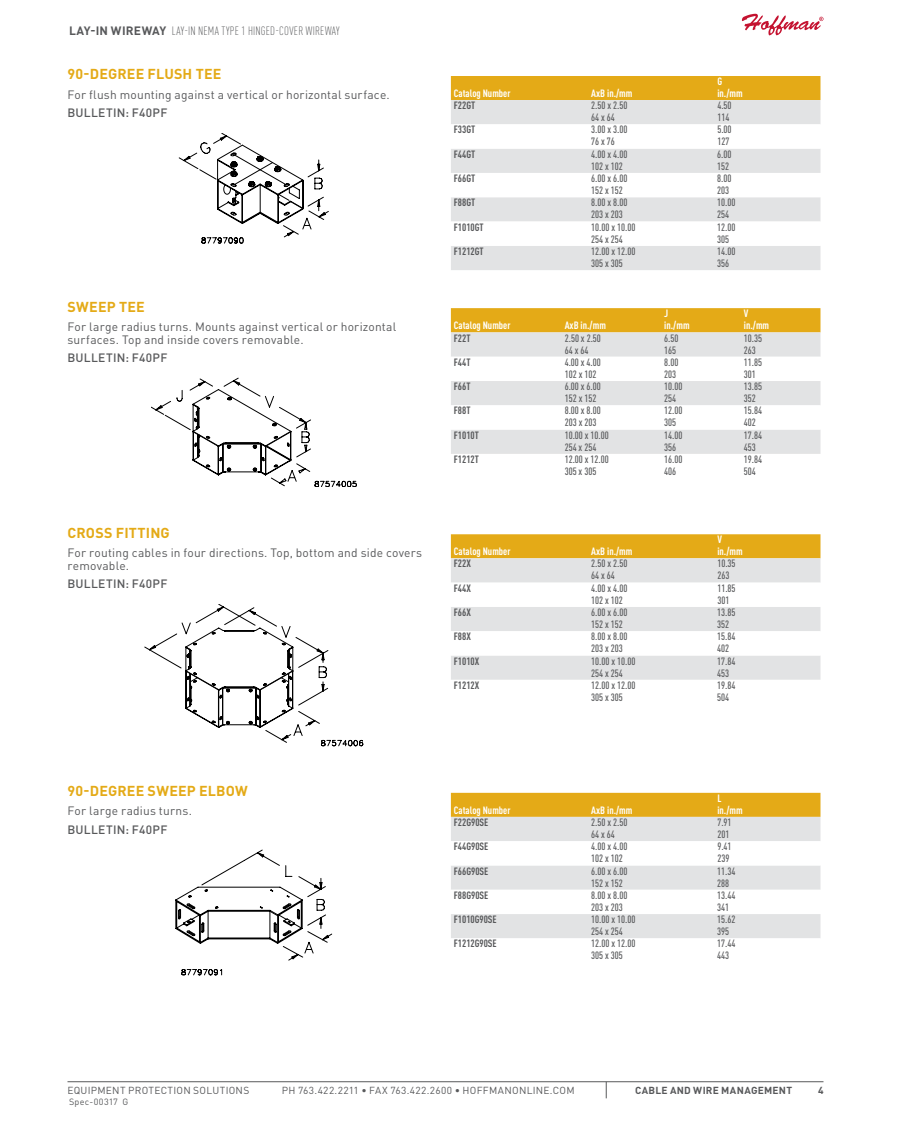
<style>
.page{position:relative;width:918px;height:1134px;background:#fff}
.page>*{position:absolute;margin:0;border:0;box-sizing:border-box;transform-origin:0 0}
.t1{font:700 14.25px "DIN Pro";letter-spacing:.01em;color:#e4aa17}
.t2{font:12px/12.8px "DIN Pro";letter-spacing:.015em;color:#58595b}
.t3{font:500 12px "DIN Pro";letter-spacing:.025em;color:#58595b}
.t4{font:300 condensed 12px "DIN Pro";letter-spacing:.015em;color:#58595b}
.t5{font:500 condensed 10.5px/12px "DIN Pro";color:#58595b}
.t6{font:700 condensed 10.5px "DIN Pro";color:#58595b}
.t7{font:700 condensed 10.5px/12px "DIN Pro";color:#fff}
.t8{font:10.2px "DIN Pro";letter-spacing:.03em;color:#58595b}
.t9{font:700 10.2px "DIN Pro";letter-spacing:.035em;color:#58595b}
.t10{font:9px "DIN Pro";letter-spacing:.03em;color:#58595b}
.s1{font-weight:700;font-stretch:normal}
</style>
<div class="page">
<svg style="left:742px;top:14px;width:82px;height:21px"></svg>
<hr style="left:68px;top:1081px;width:756px;height:1px;background:#58595b">
<svg style="left:606px;top:1082px;width:1px;height:16px"></svg>
<svg style="left:179px;top:133px;width:150px;height:111px"></svg>
<div style="left:451px;top:76px;width:369px;height:24px;background:#e4aa17"></div>
<div style="left:451px;top:100px;width:369px;height:170px;background:#e2e3e4"></div>
<svg style="left:451px;top:124px;width:369px;height:122px"></svg>
<svg style="left:151px;top:378px;width:206px;height:109px"></svg>
<div style="left:451px;top:308px;width:369px;height:24px;background:#e4aa17"></div>
<svg style="left:451px;top:332px;width:369px;height:25px;background:#e2e3e3"></svg>
<svg style="left:451px;top:381px;width:369px;height:73px;fill:#e2e3e4"></svg>
<svg style="left:145px;top:604px;width:218px;height:142px"></svg>
<div style="left:451px;top:534px;width:369px;height:24px;background:#e4aa17"></div>
<svg style="left:451px;top:558px;width:369px;height:25px;background:#e2e3e3"></svg>
<svg style="left:451px;top:607px;width:369px;height:73px;fill:#e2e3e4"></svg>
<svg style="left:176px;top:849px;width:156px;height:126px"></svg>
<div style="left:451px;top:793px;width:369px;height:24px;background:#e4aa17"></div>
<div style="left:451px;top:817px;width:369px;height:24px;background:#e2e3e4"></div>
<svg style="left:451px;top:866px;width:369px;height:72px;fill:#e2e3e4"></svg>
<p class="t4" style="left:69px;top:23px;width:272px"><span class="s1">LAY-IN WI REWAY</span> LAY-IN NEMA TYPE 1 HINGED-COVER WIREWAY</p>
<h1 class="t1" style="left:68px;top:62px;width:99px">90-DEGREE FLUSH</h1>
<h1 class="t1" style="left:196px;top:62px;width:27px">TEE</h1>
<p class="t2" style="left:68px;top:87px;width:324px">For flush mounting against a vertical or horizontal surface.</p>
<p class="t3" style="left:68px;top:103px;width:101px">BULLETIN: F40PF</p>
<h1 class="t1" style="left:68px;top:295px;width:79px">SWEEP TEE</h1>
<p class="t2" style="left:68px;top:319px;width:330px">For large radius turns. Mounts against vertical or horizontal surfaces. Top and inside covers removable.</p>
<p class="t3" style="left:68px;top:348px;width:101px">BULLETIN: F40PF</p>
<h1 class="t1" style="left:68px;top:521px;width:104px">CROSS FITTI NG</h1>
<p class="t2" style="left:68px;top:545px;width:356px">For routing cables in four directions. Top, bottom and side covers removable.</p>
<p class="t3" style="left:68px;top:574px;width:101px">BULLETIN: F40PF</p>
<p class="t7" style="left:454px;top:86px;width:58px">Catalog Number</p>
<p class="t7" style="left:591px;top:86px;width:43px">AxB in./mm</p>
<p class="t7" style="left:717px;top:74px;width:27px">G in./mm</p>
<p class="t6" style="left:454px;top:98px;width:23px">F22GT</p>
<p class="t5" style="left:591px;top:99px;width:38px">2.50 x 2.50<br>64 x 64</p>
<p class="t5" style="left:717px;top:99px;width:16px">4.50<br>114</p>
<p class="t6" style="left:454px;top:122px;width:23px">F33GT</p>
<p class="t5" style="left:591px;top:123px;width:38px">3.00 x 3.00<br>76 x 76</p>
<p class="t5" style="left:717px;top:123px;width:16px">5.00<br>127</p>
<p class="t6" style="left:454px;top:146px;width:23px">F44GT</p>
<p class="t5" style="left:591px;top:147px;width:38px">4.00 x 4.00<br>102 x 102</p>
<p class="t5" style="left:717px;top:147px;width:16px">6.00<br>152</p>
<p class="t6" style="left:454px;top:170px;width:23px">F66GT</p>
<p class="t5" style="left:591px;top:171px;width:38px">6.00 x 6.00<br>152 x 152</p>
<p class="t5" style="left:717px;top:171px;width:16px">8.00<br>203</p>
<p class="t6" style="left:454px;top:195px;width:23px">F88GT</p>
<p class="t5" style="left:591px;top:196px;width:38px">8.00 x 8.00<br>203 x 203</p>
<p class="t5" style="left:717px;top:196px;width:20px">10.00<br>254</p>
<p class="t6" style="left:454px;top:219px;width:31px">F1010GT</p>
<p class="t5" style="left:591px;top:220px;width:46px">10.00 x 10.00<br>254 x 254</p>
<p class="t5" style="left:717px;top:220px;width:20px">12.00<br>305</p>
<p class="t6" style="left:454px;top:243px;width:31px">F1212GT</p>
<p class="t5" style="left:591px;top:244px;width:46px">12.00 x 12.00<br>305 x 305</p>
<p class="t5" style="left:717px;top:244px;width:20px">14.00<br>356</p>
<p class="t7" style="left:454px;top:319px;width:58px">Catalog Number</p>
<p class="t7" style="left:565px;top:319px;width:43px">AxB in./mm</p>
<p class="t7" style="left:664px;top:307px;width:27px">J in./mm</p>
<p class="t7" style="left:744px;top:307px;width:27px">V in./mm</p>
<p class="t6" style="left:454px;top:330px;width:18px">F22T</p>
<p class="t5" style="left:565px;top:331px;width:38px">2.50 x 2.50<br>64 x 64</p>
<p class="t5" style="left:664px;top:331px;width:16px">6.50<br>165</p>
<p class="t5" style="left:744px;top:331px;width:20px">10.35<br>263</p>
<p class="t6" style="left:454px;top:354px;width:18px">F44T</p>
<p class="t5" style="left:565px;top:355px;width:38px">4.00 x 4.00<br>102 x 102</p>
<p class="t5" style="left:664px;top:355px;width:16px">8.00<br>203</p>
<p class="t5" style="left:744px;top:355px;width:20px">11.85<br>301</p>
<p class="t6" style="left:454px;top:378px;width:18px">F66T</p>
<p class="t5" style="left:565px;top:380px;width:38px">6.00 x 6.00<br>152 x 152</p>
<p class="t5" style="left:664px;top:380px;width:20px">10.00<br>254</p>
<p class="t5" style="left:744px;top:380px;width:20px">13.85<br>352</p>
<p class="t6" style="left:454px;top:403px;width:18px">F88T</p>
<p class="t5" style="left:565px;top:404px;width:38px">8.00 x 8.00<br>203 x 203</p>
<p class="t5" style="left:664px;top:404px;width:20px">12.00<br>305</p>
<p class="t5" style="left:744px;top:404px;width:20px">15.84<br>402</p>
<p class="t6" style="left:454px;top:427px;width:27px">F1010T</p>
<p class="t5" style="left:565px;top:428px;width:46px">10.00 x 10.00<br>254 x 254</p>
<p class="t5" style="left:664px;top:428px;width:20px">14.00<br>356</p>
<p class="t5" style="left:744px;top:428px;width:20px">17.84<br>453</p>
<p class="t6" style="left:454px;top:451px;width:27px">F1212T</p>
<p class="t5" style="left:565px;top:452px;width:46px">12.00 x 12.00<br>305 x 305</p>
<p class="t5" style="left:664px;top:452px;width:20px">16.00<br>406</p>
<p class="t5" style="left:744px;top:452px;width:20px">19.84<br>504</p>
<p class="t7" style="left:454px;top:545px;width:58px">Catalog Number</p>
<p class="t7" style="left:591px;top:544px;width:43px">AxB in./mm</p>
<p class="t7" style="left:717px;top:533px;width:27px">V in./mm</p>
<p class="t6" style="left:454px;top:556px;width:19px">F22X</p>
<p class="t5" style="left:591px;top:557px;width:38px">2.50 x 2.50<br>64 x 64</p>
<p class="t5" style="left:717px;top:557px;width:20px">10.35<br>263</p>
<p class="t6" style="left:454px;top:580px;width:19px">F44X</p>
<p class="t5" style="left:591px;top:581px;width:38px">4.00 x 4.00<br>102 x 102</p>
<p class="t5" style="left:717px;top:581px;width:20px">11.85<br>301</p>
<p class="t6" style="left:454px;top:604px;width:19px">F66X</p>
<p class="t5" style="left:591px;top:605px;width:38px">6.00 x 6.00<br>152 x 152</p>
<p class="t5" style="left:717px;top:605px;width:20px">13.85<br>352</p>
<p class="t6" style="left:454px;top:629px;width:19px">F88X</p>
<p class="t5" style="left:591px;top:630px;width:38px">8.00 x 8.00<br>203 x 203</p>
<p class="t5" style="left:717px;top:630px;width:20px">15.84<br>402</p>
<p class="t6" style="left:454px;top:653px;width:27px">F1010X</p>
<p class="t5" style="left:591px;top:654px;width:46px">10.00 x 10.00<br>254 x 254</p>
<p class="t5" style="left:717px;top:654px;width:20px">17.84<br>453</p>
<p class="t6" style="left:454px;top:677px;width:27px">F1212X</p>
<p class="t5" style="left:591px;top:678px;width:46px">12.00 x 12.00<br>305 x 305</p>
<p class="t5" style="left:717px;top:678px;width:20px">19.84<br>504</p>
<h1 class="t1" style="left:68px;top:779px;width:182px">90-DEGREE SWEEP ELBOW</h1>
<p class="t2" style="left:68px;top:804px;width:126px">For large radius turns.</p>
<p class="t3" style="left:68px;top:820px;width:101px">BULLETIN: F40PF</p>
<p class="t7" style="left:454px;top:803px;width:58px">Catalog Number</p>
<p class="t7" style="left:591px;top:803px;width:43px">AxB in./mm</p>
<p class="t7" style="left:717px;top:791px;width:27px">L in./mm</p>
<p class="t6" style="left:454px;top:814px;width:36px">F22G90SE</p>
<p class="t5" style="left:591px;top:815px;width:38px">2.50 x 2.50<br>64 x 64</p>
<p class="t5" style="left:717px;top:815px;width:16px">7.91<br>201</p>
<p class="t6" style="left:454px;top:839px;width:36px">F44G90SE</p>
<p class="t5" style="left:591px;top:840px;width:38px">4.00 x 4.00<br>102 x 102</p>
<p class="t5" style="left:717px;top:840px;width:16px">9.41<br>239</p>
<p class="t6" style="left:454px;top:863px;width:36px">F66G90SE</p>
<p class="t5" style="left:591px;top:864px;width:38px">6.00 x 6.00<br>152 x 152</p>
<p class="t5" style="left:717px;top:864px;width:20px">11.34<br>288</p>
<p class="t6" style="left:454px;top:887px;width:36px">F88G90SE</p>
<p class="t5" style="left:591px;top:888px;width:38px">8.00 x 8.00<br>203 x 203</p>
<p class="t5" style="left:717px;top:888px;width:20px">13.44<br>341</p>
<p class="t6" style="left:454px;top:912px;width:44px">F1010G90SE</p>
<p class="t5" style="left:591px;top:913px;width:46px">10.00 x 10.00<br>254 x 254</p>
<p class="t5" style="left:717px;top:913px;width:20px">15.62<br>395</p>
<p class="t6" style="left:454px;top:936px;width:44px">F1212G90SE</p>
<p class="t5" style="left:591px;top:937px;width:46px">12.00 x 12.00<br>305 x 305</p>
<p class="t5" style="left:717px;top:937px;width:20px">17.44<br>443</p>
<p class="t8" style="left:67px;top:1082px;width:183px">EQUIPMENT PROTECTION SOLUTIONS</p>
<p class="t8" style="left:282px;top:1082px;width:294px">PH 763.422.2211 • FAX 763.422.2600 • HOFFMANONLINE.COM</p>
<p class="t9" style="left:635px;top:1081px;width:159px">CABLE AND WIRE MANAGEMENT</p>
<p class="t9" style="left:818px;top:1081px;width:7px">4</p>
<p class="t10" style="left:69px;top:1095px;width:61px">Spec-00317 G</p>
</div>
